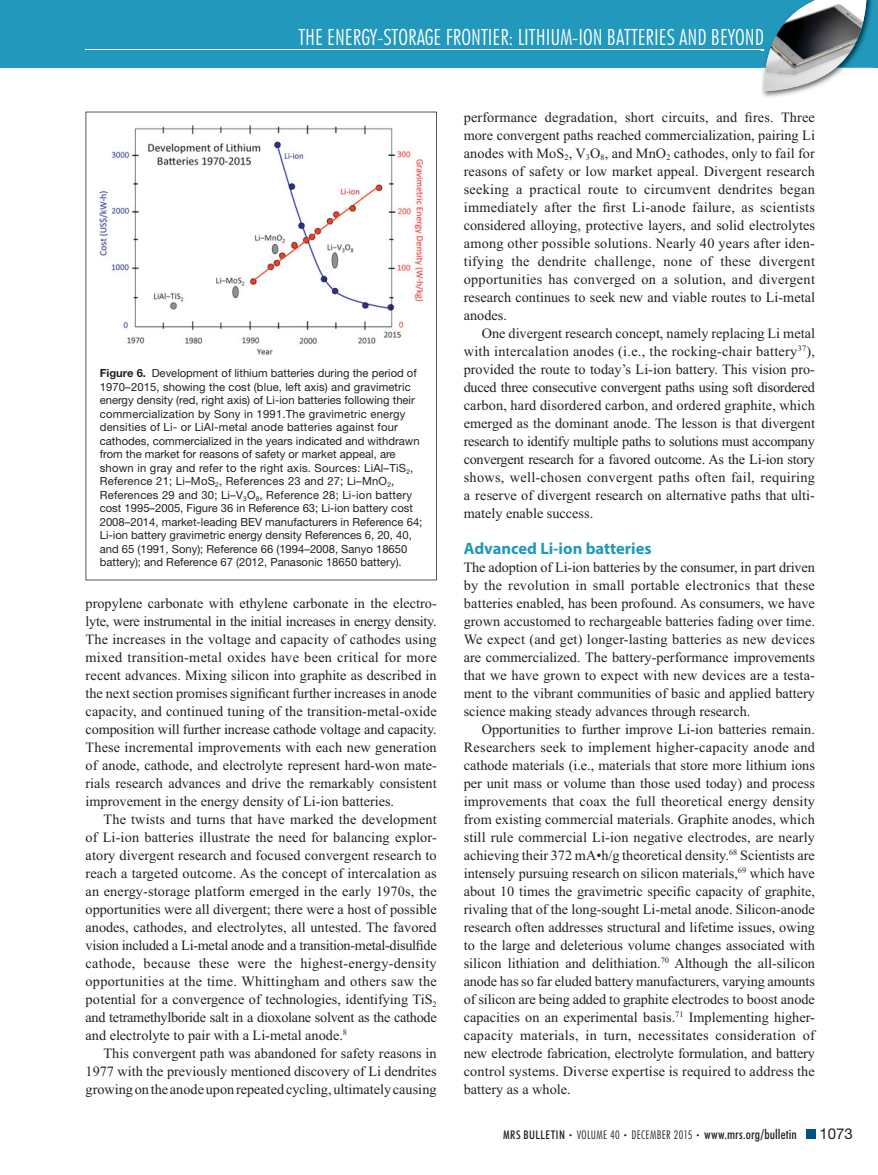
<style>
.page{position:relative;width:878px;height:1175px;background:#fff}
.page>*{position:absolute;margin:0;border:0;box-sizing:border-box;transform-origin:0 0}
.t1{font:300 condensed 22.5px "Futura BT";color:#fff}
.t2{font:700 16.5px "Myriad Pro";color:#2198bc}
.t3{font:15px "Helvetica Neue LT Std";color:#231f20}
.t4{font:14.25px/18px "Times New Roman";color:#231f20;text-align:justify}
.t5{font:300 condensed 12px "Futura BT";letter-spacing:.025em;color:#231f20}
.t6{font:11.25px/13.5px "Helvetica Neue LT Std";color:#231f20}
.s1{font-weight:700}
.s2{font-weight:500}
.s3{font-size:7.5px}
.s4{font-weight:500;font-size:13.5px}
</style>
<div class="page">
<div style="left:0;top:0;width:878px;height:68px;background:#2198bc"></div>
<hr style="left:86px;top:50px;width:678px;height:1px;background:#fff">
<div style="left:806px;top:1130px;width:9px;height:8px;background:#005080"></div>
<img style="left:762px;top:92px;width:38px;height:5px">
<img style="left:866px;top:0;width:7px;height:68px">
<svg style="left:761px;top:49px;width:3px;height:43px"></svg>
<img style="left:764px;top:0;width:102px;height:92px">
<svg style="left:86px;top:112px;width:350px;height:468px"></svg>
<h1 class="t1" style="left:298px;top:29px;width:467px">THE ENERGY-STORAGE FRONTIER: LITHIUM-ION BATTERIES AND BEYOND</h1>
<p class="t6" style="left:100px;top:368px;width:324px"><span class="s1">Figure 6.</span> Development of lithium batteries during the period of 1970–2015, showing the cost (blue, left axis) and gravimetric energy density (red, right axis) of Li-ion batteries following their commercialization by Sony in 1991.The gravimetric energy densities of Li- or LiAl-metal anode batteries against four cathodes, commercialized in the years indicated and withdrawn from the market for reasons of safety or market appeal, are shown in gray and refer to the right axis. Sources: LiAl–TiS <sub>2</sub>, Reference 21; Li–MoS <sub>2</sub>, References 23 and 27; Li–MnO <sub>2</sub>, References 29 and 30; Li–V <sub>3</sub>O <sub>8</sub>, Reference 28; Li-ion battery cost 1995–2005, Figure 36 in Reference 63; Li-ion battery cost 2008–2014, market-leading BEV manufacturers in Reference 64; Li-ion battery gravimetric energy density References 6, 20, 40, and 65 (1991, Sony); Reference 66 (1994–2008, Sanyo 18650 battery); and Reference 67 (2012, Panasonic 18650 battery).</p>
<p class="t4" style="left:86px;top:595px;width:353px">propylene carbonate with ethylene carbonate in the electro&shy;lyte, were instrumental in the initial increases in energy density.<br>The increases in the voltage and capacity of cathodes using mixed transition-metal oxides have been critical for more recent advances. Mixing silicon into graphite as described in the next section promises significant further increases in anode capacity, and continued tuning of the transition-metal-oxide composition will further increase cathode voltage and capacity.<br>These incremental improvements with each new generation of anode, cathode, and electrolyte represent hard-won mate&shy;rials research advances and drive the remarkably consistent improvement in the energy density of Li-ion batteries.</p>
<p class="t4" style="left:86px;top:811px;width:353px;text-indent:18px">The twists and turns that have marked the development of Li-ion batteries illustrate the need for balancing explor&shy;atory divergent research and focused convergent research to reach a targeted outcome. As the concept of intercalation as an energy-storage platform emerged in the early 1970s, the opportunities were all divergent; there were a host of possible anodes, cathodes, and electrolytes, all untested. The favored vision included a Li-metal anode and a transition-metal-disulfide cathode, because these were the highest-energy-density opportunities at the time. Whittingham and others saw the potential for a convergence of technologies, identifying TiS <sub>2 </sub>and tetramethylboride salt in a dioxolane solvent as the cathode and electrolyte to pair with a Li-metal anode. <sup>8</sup></p>
<p class="t4" style="left:85px;top:1045px;width:353px;text-indent:18px">This convergent path was abandoned for safety reasons in 1977 with the previously mentioned discovery of Li dendrites growing on the anode upon repeated cycling, ultimately causing</p>
<p class="t4" style="left:463px;top:109px;width:353px">performance degradation, short circuits, and fires. Three more convergent paths reached commercialization, pairing Li anodes with MoS <sub>2</sub> , V <sub>3</sub> O <sub>8</sub> , and MnO <sub>2</sub> cathodes, only to fail for reasons of safety or low market appeal. Divergent research seeking a practical route to circumvent dendrites began immediately after the first Li-anode failure, as scientists considered alloying, protective layers, and solid electrolytes among other possible solutions. Nearly 40 years after iden&shy;tifying the dendrite challenge, none of these divergent opportunities has converged on a solution, and divergent research continues to seek new and viable routes to Li-metal anodes.</p>
<p class="t4" style="left:463px;top:325px;width:353px;text-indent:18px">One divergent research concept, namely replacing Li metal with intercalation anodes (i.e., the rocking-chair battery <sup>37</sup> ), provided the route to today’s Li-ion battery. This vision pro&shy;duced three consecutive convergent paths using soft disordered carbon, hard disordered carbon, and ordered graphite, which emerged as the dominant anode. The lesson is that divergent research to identify multiple paths to solutions must accompany convergent research for a favored outcome. As the Li-ion story shows, well-chosen convergent paths often fail, requiring a reserve of divergent research on alternative paths that ulti&shy;mately enable success.</p>
<p class="t2" style="left:464px;top:542px;width:189px">Advanced Li-ion batteries</p>
<p class="t4" style="left:464px;top:559px;width:353px">The adoption of Li-ion batteries by the consumer, in part driven by the revolution in small portable electronics that these batteries enabled, has been profound. As consumers, we have grown accustomed to rechargeable batteries fading over time.<br>We expect (and get) longer-lasting batteries as new devices are commercialized. The battery-performance improvements that we have grown to expect with new devices are a testa&shy;ment to the vibrant communities of basic and applied battery science making steady advances through research.</p>
<p class="t4" style="left:463px;top:721px;width:353px;text-indent:18px">Opportunities to further improve Li-ion batteries remain.<br>Researchers seek to implement higher-capacity anode and cathode materials (i.e., materials that store more lithium ions per unit mass or volume than those used today) and process improvements that coax the full theoretical energy density from existing commercial materials. Graphite anodes, which still rule commercial Li-ion negative electrodes, are nearly achieving their 372 mA•h/g theoretical density. <sup>68</sup> Scientists are intensely pursuing research on silicon materials, <sup>69</sup> which have about 10 times the gravimetric specific capacity of graphite, rivaling that of the long-sought Li-metal anode. Silicon-anode research often addresses structural and lifetime issues, owing to the large and deleterious volume changes associated with silicon lithiation and delithiation. <sup>70</sup> Although the all-silicon anode has so far eluded battery manufacturers, varying amounts of silicon are being added to graphite electrodes to boost anode capacities on an experimental basis. <sup>71</sup> Implementing higher&shy;capacity materials, in turn, necessitates consideration of new electrode fabrication, electrolyte formulation, and battery control systems. Diverse expertise is required to address the battery as a whole.</p>
<p class="t5" style="left:503px;top:1130px;width:295px"><span class="s2">MRS BULLETIN</span> <span class="s3">•</span> VOLUME 40 <span class="s3">•</span> DECEMBER 2015 <span class="s3">•</span> <span class="s4">www.mrs.org/bulletin</span></p>
<p class="t3" style="left:819px;top:1128px;width:35px">1073</p>
</div>
